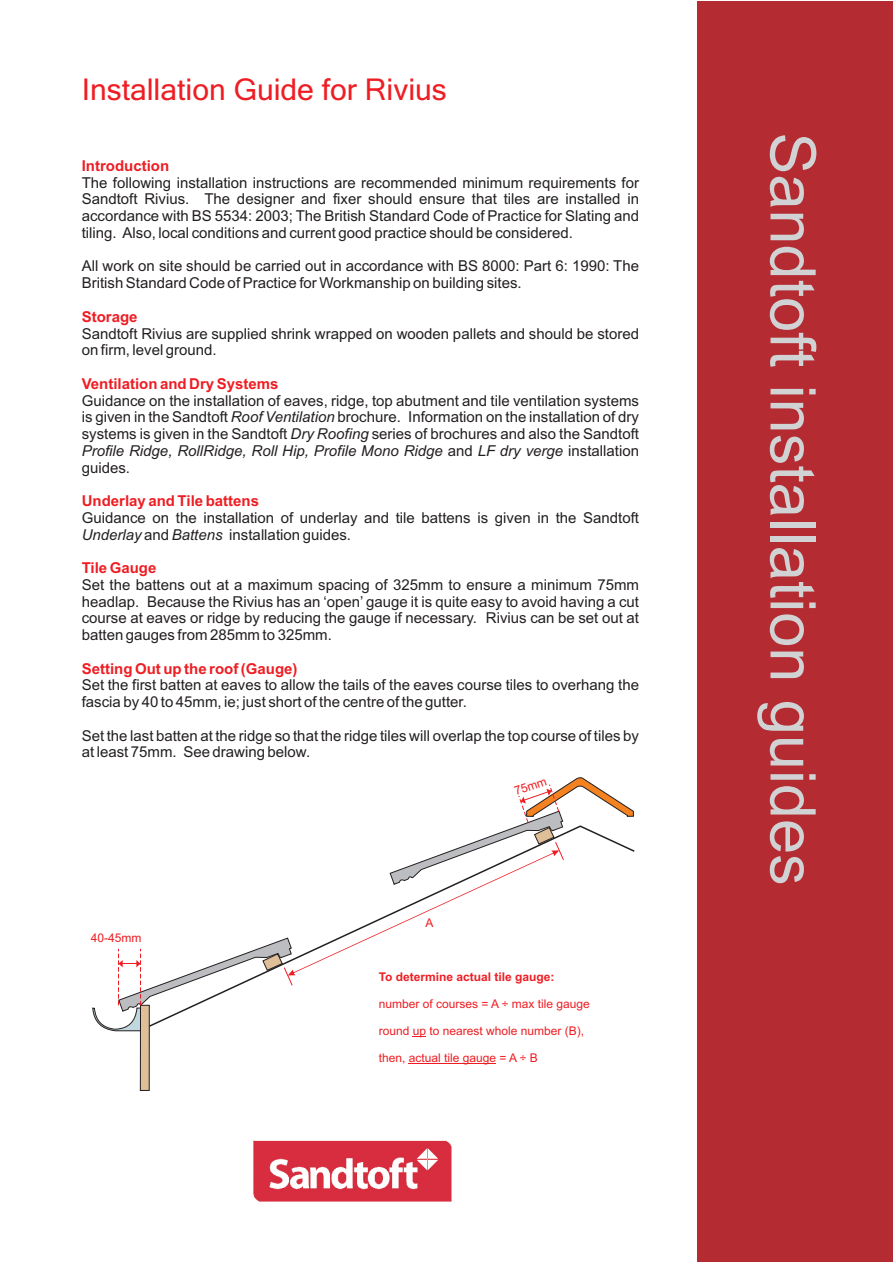
<style>
.page{position:relative;width:893px;height:1263px;background:#fff}
.page>*{position:absolute;margin:0;border:0;box-sizing:border-box;transform-origin:0 0}
.t1{font:63px "Arial";color:#d1d2d4}
.t2{font:30px "Microsoft Sans Serif";color:#ee1d23}
.t3{font:15px/16.8px "Arial";color:#231f20}
.t4{font:700 15px "Arial";color:#ee1d23}
.t5{font:12px "Arial";color:#ee1d23}
.t6{font:700 12px "Arial";color:#ee1d23}
.s1{font-style:italic}
</style>
<div class="page">
<img style="left:253px;top:1140px;width:199px;height:62px">
<div style="left:697px;top:1px;width:196px;height:1261px;background:#b42c32"></div>
<svg style="left:92px;top:777px;width:542px;height:314px"></svg>
<hr style="left:409px;top:1063px;width:87px;height:1px;background:#ee1d23">
<h2 class="t2" style="left:82px;top:79px;width:367px">Installation Guide for Rivius</h2>
<p class="t4" style="left:82px;top:160px;width:89px">Introduction</p>
<p class="t3" style="left:82px;top:175px;width:559px;text-align:justify">The following installation instructions are recommended minimum requirements for Sandtoft Rivius. The designer and fixer should ensure that tiles are installed in accordance with BS 5534: 2003; The British Standard Code of Practice for Slating and tiling. Also, local conditions and current good practice should be considered.</p>
<p class="t3" style="left:82px;top:259px;width:559px">All work on site should be carried out in accordance with BS 8000: Part 6: 1990: The<br>British Standard Code of Practice for Workmanship on building sites.</p>
<p class="t3" style="left:82px;top:326px;width:559px">Sandtoft Rivius are supplied shrink wrapped on wooden pallets and should be stored on firm, level ground.</p>
<p class="t3" style="left:82px;top:393px;width:559px;text-align:justify">Guidance on the installation of eaves, ridge, top abutment and tile ventilation systems is given in the Sandtoft <span class="s1">Roof Ventilation</span> brochure. Information on the installation of dry systems is given in the Sandtoft <span class="s1">Dry Roofing</span> series of brochures and also the Sandtoft <span class="s1">Profile Ridge, RollRidge, Roll Hip, Profile Mono Ridge</span> and <span class="s1">LF dry verge</span> installation guides.</p>
<p class="t3" style="left:82px;top:511px;width:559px">Guidance on the installation of underlay and tile battens is given in the Sandtoft<br><span class="s1">Underlay</span> and <span class="s1">Battens</span> installation guides.</p>
<p class="t3" style="left:82px;top:578px;width:559px;text-align:justify">Set the battens out at a maximum spacing of 325mm to ensure a minimum 75mm headlap. Because the Rivius has an ‘open’ gauge it is quite easy to avoid having a cut course at eaves or ridge by reducing the gauge if necessary. Rivius can be set out at batten gauges from 285mm to 325mm.</p>
<p class="t3" style="left:82px;top:678px;width:559px">Set the first batten at eaves to allow the tails of the eaves course tiles to overhang the fascia by 40 to 45mm, ie; just short of the centre of the gutter.</p>
<p class="t3" style="left:82px;top:728px;width:559px">Set the last batten at the ridge so that the ridge tiles will overlap the top course of tiles by at least 75mm. See drawing below.</p>
<p class="t4" style="left:82px;top:311px;width:57px">Storage</p>
<p class="t4" style="left:82px;top:378px;width:198px">Ventilation and Dry Systems</p>
<p class="t4" style="left:82px;top:495px;width:179px">Underlay and Tile battens</p>
<p class="t4" style="left:82px;top:562px;width:76px">Tile Gauge</p>
<p class="t4" style="left:82px;top:663px;width:217px">Setting Out up the roof (Gauge)</p>
<p class="t5" style="left:91px;top:933px;width:52px">40-45mm</p>
<p class="t5" style="left:425px;top:918px;width:10px">A</p>
<p class="t5" style="left:513px;top:787px;width:35px;rotate:-19deg">75mm</p>
<p class="t6" style="left:379px;top:973px;width:177px">To determine actual tile gauge:</p>
<p class="t5" style="left:379px;top:999px;width:213px">number of courses = A ÷ max tile gauge</p>
<p class="t5" style="left:379px;top:1026px;width:207px">round up to nearest whole number (B),</p>
<p class="t5" style="left:379px;top:1053px;width:161px">then, actual tile gauge = A ÷ B</p>
<h1 class="t1" style="left:816px;top:132px;width:755px;rotate:90deg">Sandtoft installation guides</h1>
</div>
